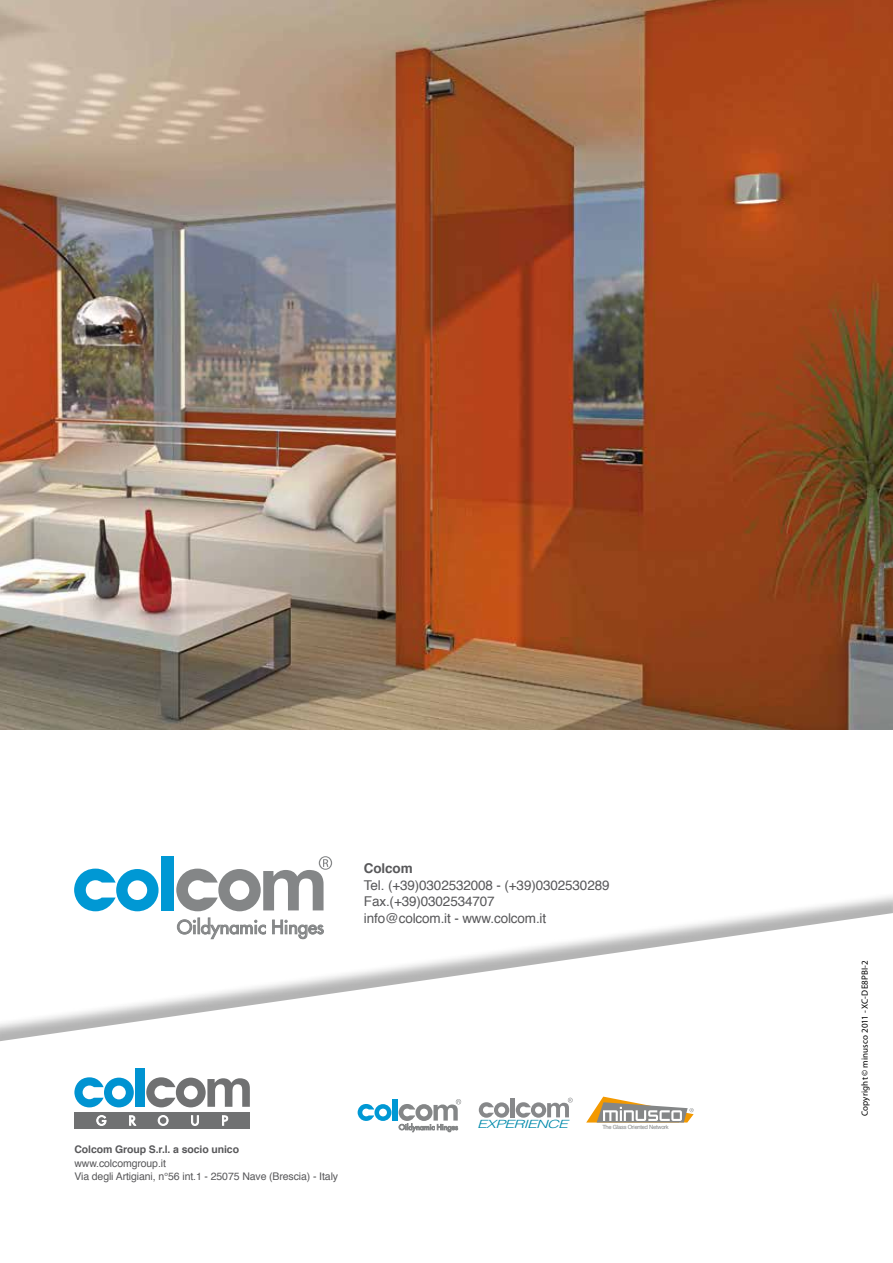
<style>
.page{position:relative;width:893px;height:1263px;background:#fff}
.page>*{position:absolute;margin:0;border:0;box-sizing:border-box;transform-origin:0 0}
.t1{font:18.3px "Futura";color:#848687}
.t2{font:13.5px/16.5px "Helvetica";letter-spacing:-.01em;color:#58585a}
.t3{font:700 13.5px "Helvetica";letter-spacing:-.01em;color:#58585a}
.t4{font:italic 300 11.4px "Helvetica";letter-spacing:-.05em;color:#008aab;scale:1.43 1}
.t5{font:10.5px/13.5px "Helvetica";letter-spacing:-.01em;color:#58585a}
.t6{font:700 10.5px "Helvetica";letter-spacing:-.01em;color:#58585a}
.t7{font:9px "Myriad Pro";letter-spacing:.015em;color:#000}
.t8{font:5.7px "Helvetica";letter-spacing:-.04em;color:#848687}
</style>
<div class="page">
<img style="left:0;top:0;width:893px;height:729px">
<div style="left:0;top:891px;width:893px;height:372px;background:#000;opacity:.3"></div>
<svg style="left:0;top:913px;width:893px;height:350px"></svg>
<div style="left:136px;top:1068px;width:9px;height:39px;background:#0093d1"></div>
<svg style="left:146px;top:1077px;width:104px;height:30px"></svg>
<svg style="left:74px;top:1077px;width:60px;height:30px"></svg>
<div style="left:74px;top:1112px;width:176px;height:16px;background:#707172"></div>
<svg style="left:96px;top:1115px;width:10px;height:11px"></svg>
<svg style="left:129px;top:1115px;width:7px;height:11px"></svg>
<svg style="left:158px;top:1115px;width:10px;height:11px"></svg>
<svg style="left:191px;top:1115px;width:8px;height:11px"></svg>
<svg style="left:222px;top:1115px;width:6px;height:10px"></svg>
<svg style="left:586px;top:1096px;width:108px;height:26px"></svg>
<div style="left:510px;top:1098px;width:5px;height:19px;background:#87888a"></div>
<svg style="left:479px;top:1102px;width:30px;height:16px"></svg>
<svg style="left:516px;top:1098px;width:57px;height:20px"></svg>
<div style="left:161px;top:856px;width:13px;height:54px;background:#0098d4"></div>
<svg style="left:74px;top:868px;width:85px;height:43px"></svg>
<svg style="left:176px;top:856px;width:156px;height:55px"></svg>
<svg style="left:177px;top:918px;width:89px;height:21px"></svg>
<svg style="left:272px;top:920px;width:52px;height:19px"></svg>
<div style="left:392px;top:1099px;width:6px;height:21px;background:#0098d4"></div>
<svg style="left:358px;top:1104px;width:33px;height:17px"></svg>
<svg style="left:399px;top:1099px;width:62px;height:33px"></svg>
<h1 class="t1" style="left:177px;top:915px;width:148px">Oildynamic Hinges</h1>
<p class="t3" style="left:364px;top:858px;width:50px">Colcom</p>
<p class="t2" style="left:364px;top:877px;width:247px">Tel. (+39)0302532008 - (+39)0302530289<br>Fax.(+39)0302534707<br>info@colcom.it - www.colcom.it</p>
<p class="t6" style="left:74px;top:1141px;width:166px">Colcom Group S.r.l. a socio unico</p>
<p class="t5" style="left:74px;top:1157px;width:265px">www.colcomgroup.it<br>Via degli Artigiani, n°56 int.1 - 25075 Nave (Brescia) - Italy</p>
<p class="t4" style="left:477px;top:1116px;width:65px">EXPERIENCE</p>
<p class="t8" style="left:602px;top:1122px;width:68px">The Glass Oriented Network</p>
<p class="t7" style="left:859px;top:1116px;width:157px;rotate:-90deg">Copyright © minusco 2011 - XC-DE8PBI-2</p>
</div>
